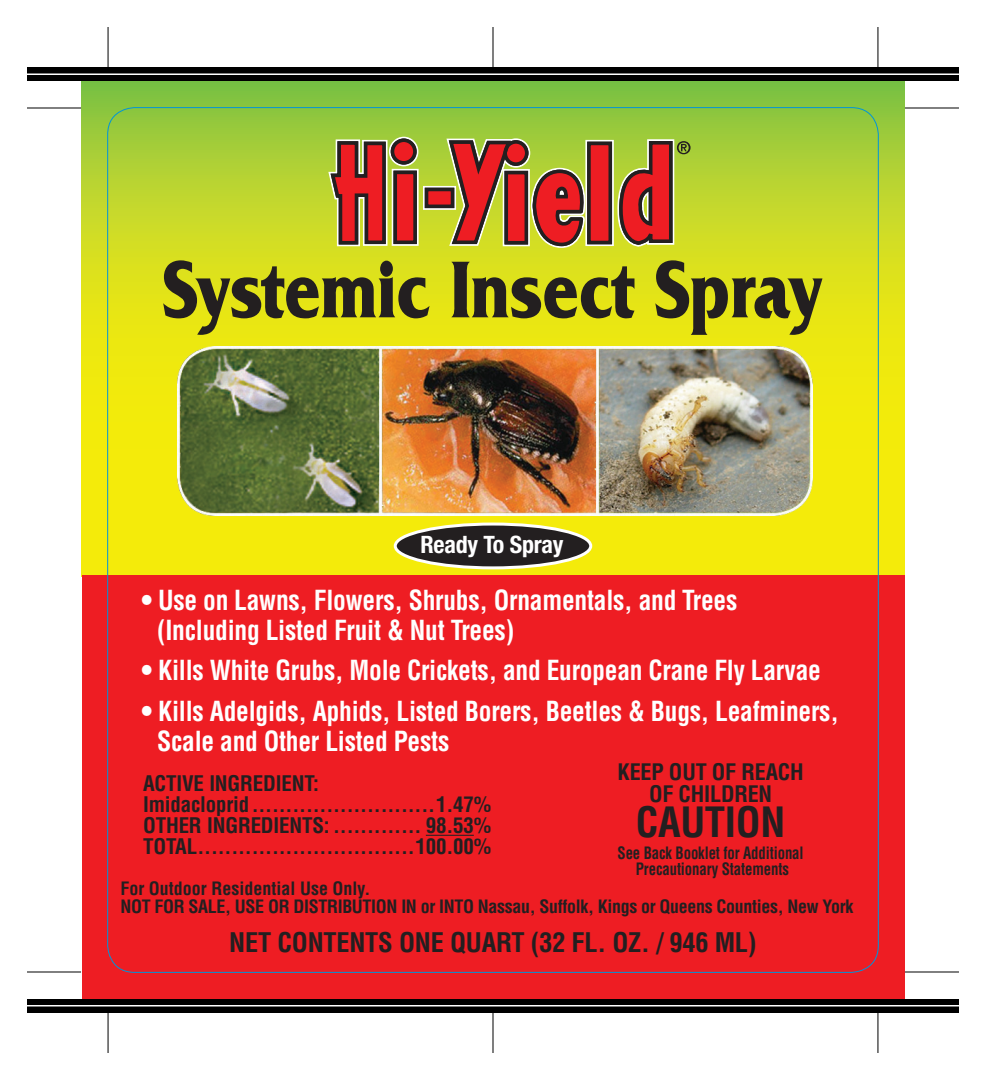
<style>
.page{position:relative;width:986px;height:1080px;background:#fff}
.page>*{position:absolute;margin:0;border:0;box-sizing:border-box;transform-origin:0 0}
.t1{font:700 84.6px "Friz Quadrata Std";color:#231f20;scale:.8 1}
.t2{font:700 condensed 40.8px "Helvetica LT Std";letter-spacing:-.01em;color:#231f20}
.t3{font:700 condensed 27px/30px "Helvetica LT Std";letter-spacing:-.01em;color:#fff;scale:.94 1}
.t4{font:700 condensed 26.4px "Helvetica LT Std";letter-spacing:-.01em;color:#231f20}
.t5{font:700 condensed 24px "Helvetica Neue LT Std";letter-spacing:-.01em;color:#fff}
.t6{font:700 condensed 22.2px "Helvetica LT Std";letter-spacing:-.01em;color:#231f20}
.t7{font:700 condensed 21px "Helvetica LT Std";letter-spacing:-.01em;color:#231f20}
.t8{font:700 condensed 18px "Helvetica LT Std";letter-spacing:-.02em;color:#231f20}
.t9{font:700 condensed 18px "Helvetica LT Std";color:#231f20}
.t10{font:700 condensed 16.8px "Helvetica LT Std";letter-spacing:-.01em;color:#231f20;scale:.89 1}
</style>
<div class="page">
<svg style="left:81px;top:81px;width:823px;height:496px;background:#ccdc23"></svg>
<div style="left:82px;top:575px;width:822px;height:424px;background:#ee1d23"></div>
<hr style="left:426px;top:835px;width:48px;height:1px;background:#231f20">
<div style="left:389px;top:137px;width:29px;height:29px;border:7px solid #fff;border-radius:50%"></div>
<div style="left:392px;top:169px;width:26px;height:77px;border:7px solid #fff"></div>
<div style="left:423px;top:186px;width:33px;height:24px;border:7px solid #fff"></div>
<div style="left:501px;top:138px;width:29px;height:30px;border:7px solid #fff;border-radius:50%"></div>
<div style="left:585px;top:140px;width:29px;height:106px;border:7px solid #fff"></div>
<div style="left:392px;top:140px;width:23px;height:23px;background:#ee1d23;border-radius:50%"></div>
<div style="left:589px;top:143px;width:21px;height:99px;background:#ee1d23"></div>
<div style="left:506px;top:173px;width:20px;height:70px;background:#ee1d23"></div>
<div style="left:426px;top:189px;width:26px;height:17px;background:#ee1d23"></div>
<div style="left:395px;top:172px;width:20px;height:70px;background:#ee1d23"></div>
<div style="left:505px;top:142px;width:21px;height:22px;background:#ee1d23;border-radius:50%"></div>
<svg style="left:324px;top:136px;width:67px;height:114px;background:#b36a3c"></svg>
<div style="left:391px;top:138px;width:26px;height:27px;border:4px solid #231f20;border-radius:50%"></div>
<div style="left:393px;top:171px;width:24px;height:73px;border:4px solid #231f20"></div>
<div style="left:425px;top:188px;width:29px;height:20px;border:4px solid #231f20"></div>
<svg style="left:442px;top:134px;width:76px;height:115px"></svg>
<div style="left:503px;top:140px;width:25px;height:26px;border:4px solid #231f20;border-radius:50%"></div>
<div style="left:504px;top:171px;width:24px;height:73px;border:4px solid #231f20"></div>
<div style="left:587px;top:142px;width:25px;height:102px;border:4px solid #231f20"></div>
<svg style="left:614px;top:136px;width:76px;height:112px;background:#b67a36"></svg>
<svg style="left:526px;top:165px;width:62px;height:86px;background:#b56941"></svg>
<img style="left:178px;top:347px;width:634px;height:169px">
<div style="left:395px;top:524px;width:195px;height:44px;background:#231f20;border-radius:50%"></div>
<div style="left:394px;top:523px;width:198px;height:46px;border:3px solid #fff;border-radius:50%"></div>
<hr style="left:27px;top:107px;width:54px;height:2px;background:#000">
<hr style="left:904px;top:107px;width:54px;height:2px;background:#000">
<hr style="left:27px;top:971px;width:54px;height:2px;background:#000">
<hr style="left:904px;top:971px;width:54px;height:2px;background:#000">
<hr style="left:107px;top:27px;width:2px;height:54px;background:#000">
<hr style="left:107px;top:999px;width:2px;height:54px;background:#000">
<hr style="left:492px;top:27px;width:1px;height:54px;background:#000">
<hr style="left:492px;top:999px;width:1px;height:54px;background:#000">
<hr style="left:877px;top:27px;width:1px;height:54px;background:#000">
<hr style="left:877px;top:999px;width:1px;height:54px;background:#000">
<div style="left:27px;top:68px;width:931px;height:13px;background:#000"></div>
<hr style="left:27px;top:74px;width:931px;height:1px;background:#fff">
<div style="left:27px;top:999px;width:931px;height:13px;background:#000"></div>
<hr style="left:27px;top:1005px;width:931px;height:1px;background:#fff">
<p class="t1" style="left:162px;top:243px;width:826px">Systemic Insect Spray</p>
<p class="t5" style="left:420px;top:530px;width:144px">Ready To Spray</p>
<p class="t3" style="left:157px;top:585px;width:618px;text-indent:-16px">• Use on Lawns, Flowers, Shrubs, Ornamentals, and Trees (Including Listed Fruit &amp; Nut Trees)</p>
<p class="t3" style="left:141px;top:655px;width:724px">• Kills White Grubs, Mole Crickets, and European Crane Fly Larvae</p>
<p class="t3" style="left:157px;top:696px;width:726px;text-indent:-16px">• Kills Adelgids, Aphids, Listed Borers, Beetles &amp; Bugs, Leafminers,<br>Scale and Other Listed Pests</p>
<p class="t7" style="left:143px;top:770px;width:177px">ACTIVE INGREDIENT:</p>
<p class="t7" style="left:143px;top:791px;width:350px">Imidacloprid...........................1.47%</p>
<p class="t7" style="left:143px;top:812px;width:349px">OTHER INGREDIENTS: ............. 98.53%</p>
<p class="t7" style="left:143px;top:833px;width:350px">TOTAL................................100.00%</p>
<p class="t6" style="left:617px;top:758px;width:188px">KEEP OUT OF REACH</p>
<p class="t6" style="left:649px;top:780px;width:125px">OF CHILDREN</p>
<p class="t2" style="left:636px;top:797px;width:151px">CAUTION</p>
<p class="t10" style="left:617px;top:842px;width:210px">See Back Booklet for Additional</p>
<p class="t10" style="left:636px;top:859px;width:173px">Precautionary Statements</p>
<p class="t9" style="left:120px;top:877px;width:251px">For Outdoor Residential Use Only.</p>
<p class="t8" style="left:120px;top:895px;width:734px">NOT FOR SALE, USE OR DISTRIBUTION IN or INTO Nassau, Suffolk, Kings or Queens Counties, New York</p>
<p class="t4" style="left:229px;top:926px;width:529px">NET CONTENTS ONE QUART (32 FL. OZ. / 946 ML)</p>
</div>
